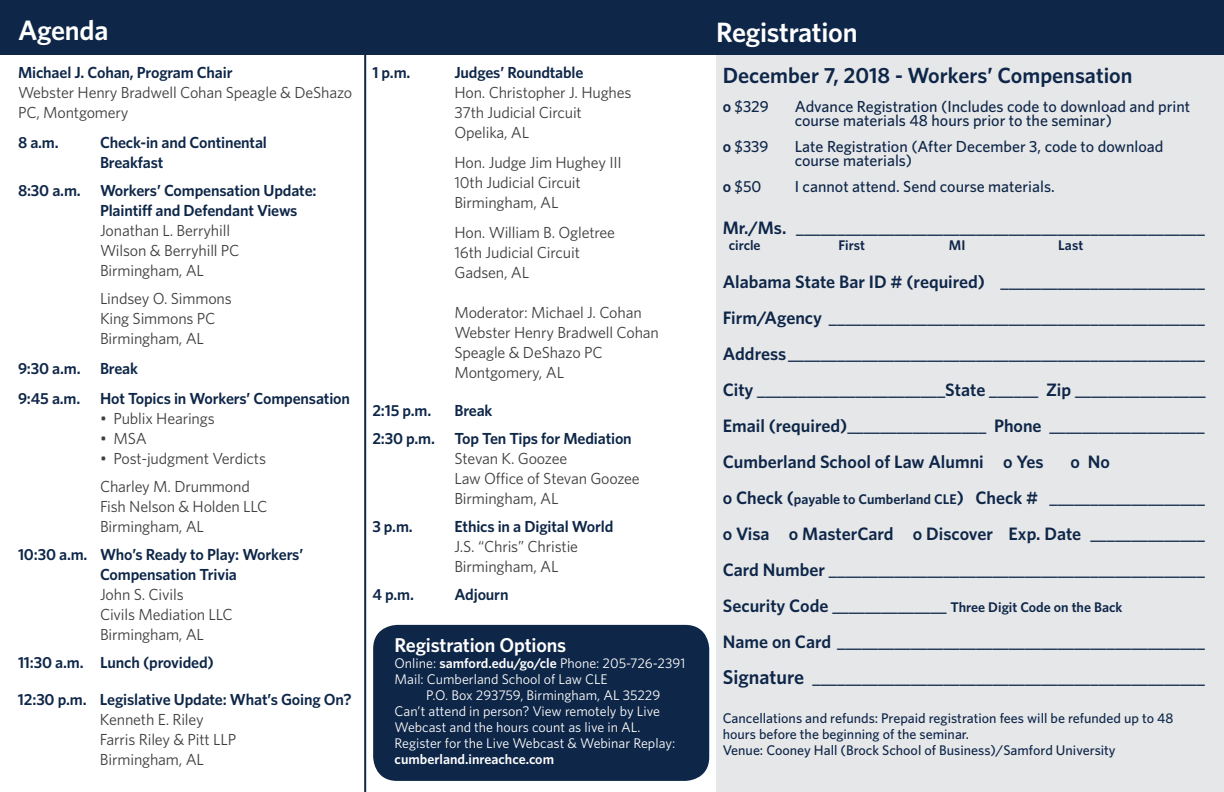
<style>
.page{position:relative;width:1224px;height:792px;background:#fff}
.page>*{position:absolute;margin:0;border:0;box-sizing:border-box;transform-origin:0 0}
.t1{font:600 28px "Whitney";letter-spacing:-.01em;color:#fff}
.t2{font:600 22px "Whitney";color:#0e2648}
.t3{font:600 20px "Whitney";letter-spacing:-.01em;color:#fff}
.t4{font:600 18px/36px "Whitney";color:#0e2648;text-align:justify}
.t5{font:16px/20px "Whitney";letter-spacing:-.01em;color:#3e3e3f}
.t6{font:600 16px/20px "Whitney";letter-spacing:-.01em;color:#0e2648}
.t7{font:500 16px/14px "Whitney";color:#0e2648}
.t8{font:14px "Whitney";color:#fff}
.t9{font:500 14px/16px "Whitney";color:#0e2648}
.t10{font:600 14px "Whitney";color:#fff}
.t11{font:600 14px "Whitney";color:#0e2648}
.s1{font-weight:600}
.s2{font-size:14px}
.s3{font-size:20px}
</style>
<div class="page">
<div style="left:373px;top:625px;width:336px;height:156px;background:#0e2648;border-radius:24px"></div>
<div style="left:716px;top:54px;width:508px;height:738px;background:#e6e7e9"></div>
<div style="left:0;top:0;width:1224px;height:54px;background:#0e2648"></div>
<hr style="left:364px;top:0;width:2px;height:792px;background:#0e2648">
<h1 class="t1" style="left:18px;top:12px;width:92px">Agenda</h1>
<h1 class="t1" style="left:716px;top:14px;width:143px">Registration</h1>
<p class="t6" style="left:18px;top:62px;width:216px">Michael J. Cohan, Program Chair</p>
<p class="t5" style="left:18px;top:82px;width:336px">Webster Henry Bradwell Cohan Speagle &amp; DeShazo<br>PC, Montgomery</p>
<p class="t6" style="left:18px;top:132px;width:42px">8 a.m.</p>
<p class="t6" style="left:100px;top:132px;width:168px">Check-in and Continental<br>Breakfast</p>
<p class="t6" style="left:100px;top:180px;width:218px;text-indent:-82px">8:30 a.m. Workers’ Compensation Update:<br>Plaintiff and Defendant Views</p>
<p class="t5" style="left:100px;top:220px;width:141px">Jonathan L. Berryhill<br>Wilson &amp; Berryhill PC<br>Birmingham, AL</p>
<p class="t5" style="left:100px;top:288px;width:133px">Lindsey O. Simmons<br>King Simmons PC<br>Birmingham, AL</p>
<p class="t6" style="left:18px;top:353px;width:334px;line-height:30px">9:30 a.m. Break<br>9:45 a.m. Hot Topics in Workers’ Compensation</p>
<p class="t5" style="left:100px;top:408px;width:116px">• Publix Hearings</p>
<p class="t5" style="left:100px;top:428px;width:48px">• MSA</p>
<p class="t5" style="left:100px;top:444px;width:168px;line-height:28px">• Post-judgment Verdicts<br>Charley M. Drummond</p>
<p class="t5" style="left:100px;top:496px;width:169px">Fish Nelson &amp; Holden LLC<br>Birmingham, AL</p>
<p class="t6" style="left:100px;top:544px;width:205px;text-indent:-82px">10:30 a.m. Who’s Ready to Play: Workers’<br>Compensation Trivia</p>
<p class="t5" style="left:100px;top:584px;width:134px">John S. Civils<br>Civils Mediation LLC<br>Birmingham, AL</p>
<p class="t6" style="left:18px;top:652px;width:197px">11:30 a.m. Lunch (provided)</p>
<p class="t6" style="left:18px;top:689px;width:335px">12:30 p.m. Legislative Update: What’s Going On?</p>
<p class="t5" style="left:100px;top:709px;width:138px">Kenneth E. Riley<br>Farris Riley &amp; Pitt LLP<br>Birmingham, AL</p>
<p class="t6" style="left:372px;top:62px;width:40px">1 p.m.</p>
<p class="t6" style="left:454px;top:62px;width:131px">Judges’ Roundtable</p>
<p class="t5" style="left:454px;top:82px;width:179px">Hon. Christopher J. Hughes<br>37th Judicial Circuit<br>Opelika, AL</p>
<p class="t5" style="left:454px;top:152px;width:169px">Hon. Judge Jim Hughey III<br>10th Judicial Circuit<br>Birmingham, AL</p>
<p class="t5" style="left:454px;top:222px;width:162px">Hon. William B. Ogletree<br>16th Judicial Circuit<br>Gadsen, AL</p>
<p class="t5" style="left:454px;top:302px;width:206px">Moderator: Michael J. Cohan<br>Webster Henry Bradwell Cohan<br>Speagle &amp; DeShazo PC<br>Montgomery, AL</p>
<p class="t6" style="left:372px;top:400px;width:60px">2:15 p.m.</p>
<p class="t6" style="left:372px;top:396px;width:261px;line-height:28px;text-indent:82px">Break<br>2:30 p.m. Top Ten Tips for Mediation</p>
<p class="t5" style="left:454px;top:448px;width:187px">Stevan K. Goozee<br>Law Office of Stevan Goozee<br>Birmingham, AL</p>
<p class="t6" style="left:372px;top:516px;width:42px">3 p.m.</p>
<p class="t6" style="left:454px;top:516px;width:160px">Ethics in a Digital World</p>
<p class="t5" style="left:454px;top:536px;width:125px">J.S. “Chris” Christie<br>Birmingham, AL</p>
<p class="t6" style="left:372px;top:584px;width:43px">4 p.m.</p>
<p class="t6" style="left:454px;top:584px;width:56px">Adjourn</p>
<p class="t3" style="left:395px;top:632px;width:173px">Registration Options</p>
<p class="t8" style="left:395px;top:654px;width:292px">Online: <span class="s1">samford.edu/go/cle</span> Phone: 205-726-2391</p>
<p class="t8" style="left:395px;top:670px;width:215px">Mail: Cumberland School of Law CLE</p>
<p class="t8" style="left:426px;top:686px;width:236px">P.O. Box 293759, Birmingham, AL 35229</p>
<p class="t8" style="left:395px;top:702px;width:267px">Can’t attend in person? View remotely by Live</p>
<p class="t8" style="left:395px;top:718px;width:247px">Webcast and the hours count as live in AL.</p>
<p class="t8" style="left:395px;top:734px;width:282px">Register for the Live Webcast &amp; Webinar Replay:</p>
<p class="t10" style="left:395px;top:750px;width:161px">cumberland.inreachce.com</p>
<p class="t2" style="left:723px;top:61px;width:411px">December 7, 2018 - Workers’ Compensation</p>
<p class="t7" style="left:723px;top:99px;width:48px"><span class="s1">o</span> $329</p>
<p class="t7" style="left:795px;top:99px;width:397px">Advance Registration (Includes code to download and print course materials 48 hours prior to the seminar)</p>
<p class="t7" style="left:723px;top:139px;width:47px"><span class="s1">o</span> $339</p>
<p class="t7" style="left:795px;top:139px;width:370px">Late Registration (After December 3, code to download course materials)</p>
<p class="t7" style="left:723px;top:179px;width:40px"><span class="s1">o</span> $50</p>
<p class="t7" style="left:795px;top:179px;width:262px">I cannot attend. Send course materials.</p>
<p class="t4" style="left:723px;top:209px;width:484px">Mr./Ms. __________________________________________________</p>
<p class="t11" style="left:729px;top:236px;width:33px">circle</p>
<p class="t11" style="left:839px;top:236px;width:28px">First</p>
<p class="t11" style="left:949px;top:236px;width:18px">MI</p>
<p class="t11" style="left:1058px;top:236px;width:26px">Last</p>
<p class="t4" style="left:723px;top:263px;width:485px">Alabama State Bar ID # (required) _________________________ Firm/Agency ______________________________________________ Address___________________________________________________ City _______________________State ______ Zip ________________ Email (required)_________________ Phone ___________________ Cumberland School of Law Alumni o Yes</p>
<p class="t4" style="left:723px;top:443px;width:484px;text-align:left;text-indent:348px">o No<br>o Check (<span class="s2">payable to Cumberland CLE</span>) Check # ___________________ o Visa o MasterCard o Discover Exp. Date ______________ Card Number ______________________________________________ Security Code ______________ <span class="s2">Three Digit Code on the Back<br></span>Name on Card _____________________________________________ <span class="s3">Signature</span> ________________________________________________</p>
<p class="t9" style="left:723px;top:710px;width:452px">Cancellations and refunds: Prepaid registration fees will be refunded up to 48 hours before the beginning of the seminar.<br>Venue: Cooney Hall (Brock School of Business)/Samford University</p>
</div>
